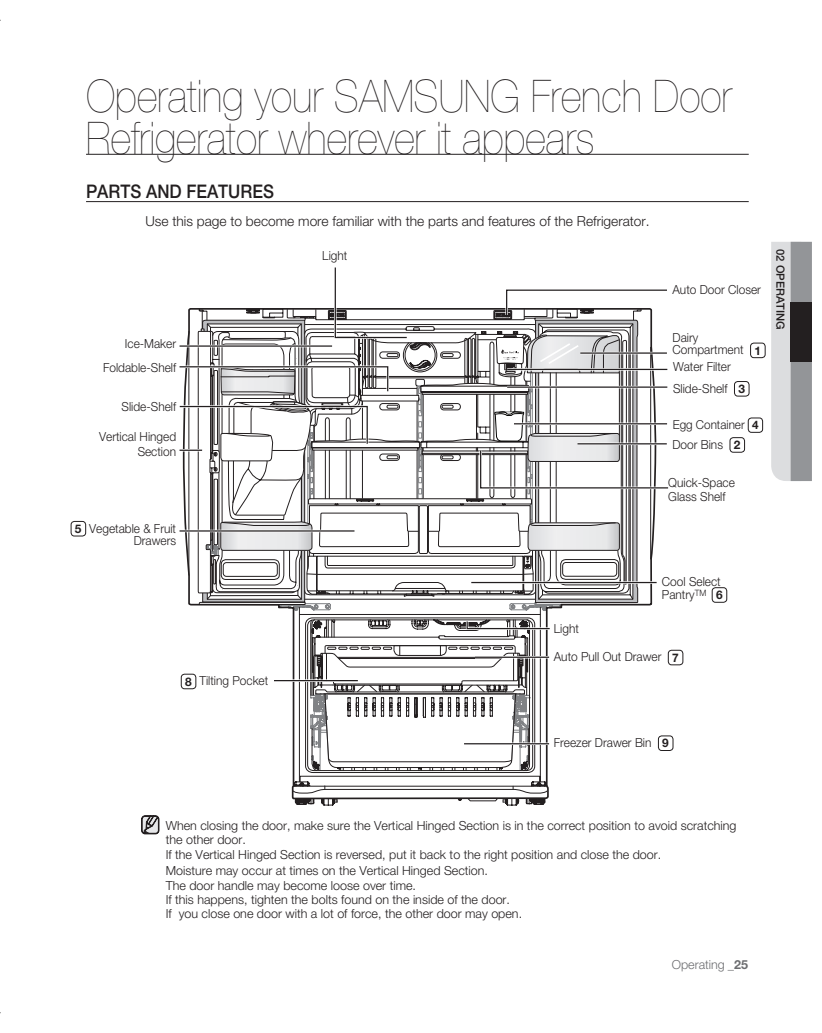
<style>
.page{position:relative;width:822px;height:1033px;background:#fff}
.page>*{position:absolute;margin:0;border:0;box-sizing:border-box;transform-origin:0 0}
.t1{font:200 45px/42.5px "Helvetica Neue";color:#231f20;scale:.9 1}
.t2{font:500 18.75px "Helvetica Neue";color:#231f20;scale:.9 1}
.t3{font:300 13.75px "Helvetica Neue";color:#231f20}
.t4{font:300 12.5px/13.8px "Helvetica Neue";color:#231f20}
.t5{font:300 12.5px/12.5px "Helvetica Neue";color:#231f20;scale:.95 1}
.t6{font:300 12.5px "Helvetica Neue";color:#6c6d70}
.t7{font:300 12.38px "Helvetica Neue";color:#231f20;scale:.95 1}
.t8{font:500 11.25px "Helvetica Neue";color:#231f20}
.s1{font-weight:700;font-size:11.88px}
.s2{font-weight:700;font-size:11.75px}
.s3{font-weight:700}
</style>
<div class="page">
<hr style="left:86px;top:154px;width:663px;height:1px;background:#231f20">
<hr style="left:86px;top:201px;width:663px;height:1px;background:#231f20">
<svg style="left:771px;top:242px;width:41px;height:239px;background:#bbbcbf"></svg>
<div style="left:791px;top:302px;width:21px;height:59px;background:#231f20"></div>
<div style="left:750px;top:343px;width:15px;height:15px;border:1px solid #231f20;border-radius:3px"></div>
<div style="left:730px;top:437px;width:15px;height:15px;border:1px solid #231f20;border-radius:3px"></div>
<div style="left:712px;top:587px;width:15px;height:15px;border:1px solid #231f20;border-radius:3px"></div>
<div style="left:71px;top:521px;width:15px;height:15px;border:1px solid #231f20;border-radius:3px"></div>
<div style="left:668px;top:650px;width:15px;height:15px;border:1px solid #231f20;border-radius:3px"></div>
<div style="left:658px;top:735px;width:15px;height:16px;border:1px solid #231f20;border-radius:3px"></div>
<div style="left:734px;top:381px;width:15px;height:15px;border:1px solid #231f20;border-radius:3px"></div>
<svg style="left:141px;top:815px;width:19px;height:19px"></svg>
<svg style="left:179px;top:267px;width:492px;height:539px"></svg>
<div style="left:748px;top:418px;width:15px;height:15px;border:1px solid #231f20;border-radius:3px"></div>
<hr style="left:514px;top:422px;width:153px;height:3px;background:#fff">
<hr style="left:514px;top:423px;width:153px;height:1px;background:#231f20">
<h1 class="t1" style="left:86px;top:74px;width:719px">Operating your SAMSUNG French Door<br>Refrigerator wherever it appears</h1>
<h2 class="t2" style="left:86px;top:180px;width:197px">PARTS AND FEATU RES</h2>
<p class="t3" style="left:145px;top:213px;width:506px">Use this page to become more familiar with the parts and features of the Refrigerator.</p>
<p class="t5" style="left:103px;top:330px;width:78px;line-height:24.9px;text-align:right">Ice-Maker<br>Foldable-Shelf</p>
<p class="t5" style="left:122px;top:400px;width:59px">Slide-Shelf</p>
<p class="t5" style="left:99px;top:429px;width:83px;line-height:14.2px;text-align:right">Vertical Hinged<br>Section</p>
<p class="t5" style="left:75px;top:521px;width:108px;text-align:right"><span class="s1">5</span> Vegetable &amp; Fruit<br>Drawers</p>
<p class="t5" style="left:185px;top:674px;width:89px"><span class="s1">8</span> Tilting Pocket</p>
<p class="t5" style="left:322px;top:249px;width:28px">Light</p>
<p class="t5" style="left:672px;top:283px;width:95px">Auto Door Closer</p>
<p class="t5" style="left:673px;top:331px;width:95px">Dairy<br>Compartment <span class="s1">1</span></p>
<p class="t5" style="left:673px;top:360px;width:62px">Water Filter</p>
<p class="t5" style="left:673px;top:382px;width:77px">Slide-Shelf <span class="s1">3</span></p>
<p class="t7" style="left:673px;top:417px;width:92px">Egg Container <span class="s2">4</span></p>
<p class="t5" style="left:672px;top:438px;width:73px">Door Bins <span class="s1">2</span></p>
<p class="t5" style="left:668px;top:475px;width:72px;line-height:14.2px">Quick-Space<br>Glass Shelf</p>
<p class="t5" style="left:662px;top:575px;width:65px">Cool Select<br>Pantry<sup>TM</sup> <span class="s1">6</span></p>
<p class="t5" style="left:554px;top:622px;width:28px">Light</p>
<p class="t5" style="left:554px;top:650px;width:133px">Auto Pull Out Drawer <span class="s1">7</span></p>
<p class="t8" style="left:787px;top:249px;width:81px;rotate:90deg">02 OPERATING</p>
<p class="t5" style="left:554px;top:736px;width:123px">Freezer Drawer Bin <span class="s1">9</span></p>
<p class="t4" style="left:166px;top:818px;width:572px">When closing the door, make sure the Vertical Hinged Section is in the correct position to avoid scratching the other door.</p>
<p class="t4" style="left:166px;top:847px;width:497px;line-height:15.5px">If the Vertical Hinged Section is reversed, put it back to the right position and close the door.<br>Moisture may occur at times on the Vertical Hinged Section.<br>The door handle may become loose over time.</p>
<p class="t4" style="left:166px;top:892px;width:358px">If this happens, tighten the bolts found on the inside of the door.<br>If you close one door with a lot of force, the other door may open.</p>
<p class="t6" style="left:672px;top:956px;width:78px">Operating <span class="s3">_25</span></p>
</div>
